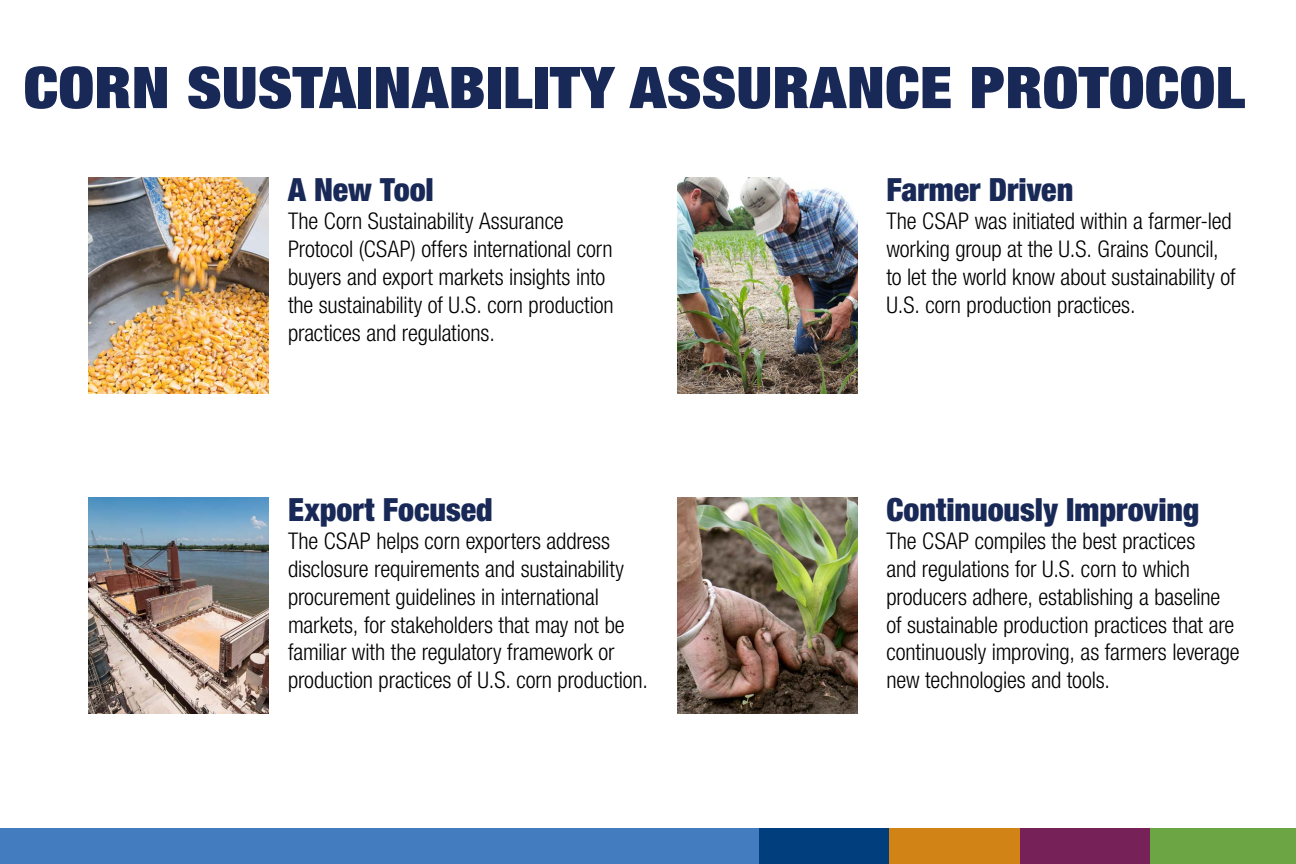
<style>
.page{position:relative;width:1296px;height:864px;background:#fff}
.page>*{position:absolute;margin:0;border:0;box-sizing:border-box;transform-origin:0 0}
.t1{font:900 condensed 57.6px "Helvetica Neue LT Std";letter-spacing:.005em;color:#192957;scale:1.11 1}
.t2{font:900 condensed 32px "Helvetica Neue LT Std";color:#192957}
.t3{font:300 condensed 23px/28px "Helvetica Neue LT Std";letter-spacing:-.005em;color:#000}
</style>
<div class="page">
<div style="left:0;top:828px;width:759px;height:36px;background:#437cbf"></div>
<div style="left:759px;top:828px;width:130px;height:36px;background:#003e7e"></div>
<div style="left:889px;top:828px;width:131px;height:36px;background:#d18316"></div>
<div style="left:1020px;top:828px;width:131px;height:36px;background:#762157"></div>
<div style="left:1151px;top:828px;width:145px;height:36px;background:#6ca543"></div>
<img style="left:677px;top:178px;width:180px;height:216px">
<img style="left:89px;top:498px;width:180px;height:216px">
<img style="left:89px;top:178px;width:180px;height:216px">
<img style="left:677px;top:498px;width:180px;height:216px">
<h1 class="t1" style="left:24px;top:51px;width:1102px">CORN SUSTAINABILITY ASSURANCE PROTOCOL</h1>
<h2 class="t2" style="left:288px;top:170px;width:147px">A New Tool</h2>
<p class="t3" style="left:288px;top:206px;width:327px">The Corn Sustainability Assurance Protocol (CSAP) offers international corn buyers and export markets insights into the sustainability of U.S. corn production practices and regulations.</p>
<h2 class="t2" style="left:288px;top:489px;width:206px">Export Focused</h2>
<p class="t3" style="left:288px;top:526px;width:362px">The CSAP helps corn exporters address disclosure requirements and sustainability procurement guidelines in international markets, for stakeholders that may not be familiar with the regulatory framework or production practices of U.S. corn production.</p>
<h2 class="t2" style="left:886px;top:170px;width:188px">Farmer Driven</h2>
<p class="t3" style="left:886px;top:206px;width:351px">The CSAP was initiated within a farmer-led working group at the U.S. Grains Council, to let the world know about sustainability of U.S. corn production practices.</p>
<h2 class="t2" style="left:886px;top:489px;width:315px">Continuously Improving</h2>
<p class="t3" style="left:886px;top:526px;width:355px">The CSAP compiles the best practices<br>and regulations for U.S. corn to which producers adhere, establishing a baseline of sustainable production practices that are continuously improving, as farmers leverage new technologies and tools.</p>
</div>
